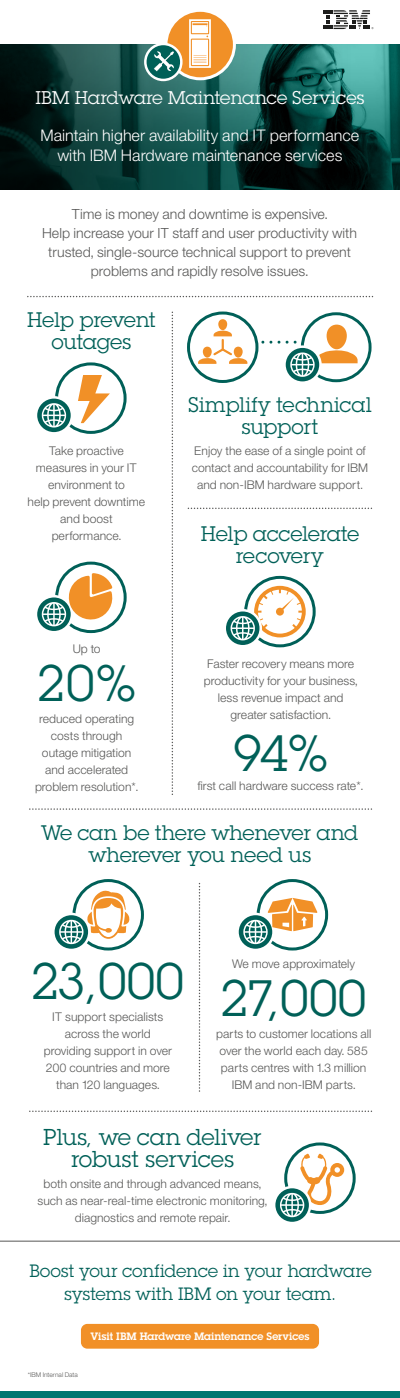
<style>
.page{position:relative;width:400px;height:1398px;background:#fff}
.page>*{position:absolute;margin:0;border:0;box-sizing:border-box;transform-origin:0 0}
.t1{font:50px "Lubalinfor IBM";letter-spacing:-.025em;color:#006058}
.t2{font:22.5px/22px "Lubalinfor IBM";color:#006058;text-align:center}
.t3{font:20.6px/22px "Lubalinfor IBM";color:#006058;text-align:center}
.t4{font:18px "Lubalinfor IBM";color:#fff}
.t5{font:17.5px/22.5px "Lubalinfor IBM";color:#006058;text-align:center}
.t6{font:300 16px/20.4px "Helv Neuefor IBM";color:#fff;text-align:center}
.t7{font:300 14px/19px "Helv Neuefor IBM";color:#575756;text-align:center}
.t8{font:300 12px/17px "Helv Neuefor IBM";color:#575756;text-align:center}
.t9{font:600 10.5px "Lubalinfor IBM";color:#fff}
.t10{font:300 6.5px "Helv Neuefor IBM";color:#575756}
</style>
<div class="page">
<svg style="left:0;top:44px;width:400px;height:146px;background:#134540"></svg>
<div style="left:72px;top:879px;width:72px;height:71px;border:6px solid #006058;border-radius:50%"></div>
<div style="left:75px;top:882px;width:66px;height:65px;background:#fff;border-radius:50%"></div>
<div style="left:52px;top:913px;width:39px;height:38px;border:5px solid #fff;border-radius:50%"></div>
<div style="left:55px;top:915px;width:33px;height:34px;background:#006058;border-radius:50%"></div>
<div style="left:257px;top:879px;width:71px;height:71px;border:6px solid #006058;border-radius:50%"></div>
<div style="left:260px;top:882px;width:65px;height:65px;background:#fff;border-radius:50%"></div>
<div style="left:236px;top:913px;width:39px;height:38px;border:5px solid #fff;border-radius:50%"></div>
<svg style="left:239px;top:915px;width:33px;height:34px"></svg>
<div style="left:55px;top:562px;width:72px;height:71px;border:6px solid #006058;border-radius:50%"></div>
<div style="left:58px;top:565px;width:66px;height:65px;background:#fff;border-radius:50%"></div>
<div style="left:35px;top:595px;width:38px;height:38px;border:5px solid #fff;border-radius:50%"></div>
<svg style="left:37px;top:597px;width:34px;height:34px"></svg>
<svg style="left:42px;top:573px;width:72px;height:53px"></svg>
<svg style="left:172px;top:311px;width:1px;height:483px"></svg>
<svg style="left:199px;top:883px;width:1px;height:208px"></svg>
<svg style="left:28px;top:296px;width:344px;height:1px"></svg>
<svg style="left:323px;top:10px;width:51px;height:19px"></svg>
<div style="left:164px;top:9px;width:72px;height:71px;border:6px solid #fff;border-radius:50%"></div>
<div style="left:167px;top:12px;width:66px;height:65px;background:#f19027;border-radius:50%"></div>
<div style="left:144px;top:43px;width:39px;height:38px;border:5px solid #fff;border-radius:50%"></div>
<div style="left:147px;top:45px;width:33px;height:34px;background:#006058;border-radius:50%"></div>
<svg style="left:154px;top:51px;width:20px;height:20px"></svg>
<svg style="left:189px;top:19px;width:22px;height:49px"></svg>
<svg style="left:188px;top:508px;width:183px;height:1px"></svg>
<svg style="left:29px;top:808px;width:342px;height:2px"></svg>
<svg style="left:29px;top:1110px;width:342px;height:2px"></svg>
<div style="left:301px;top:312px;width:71px;height:70px;border:6px solid #006058;border-radius:50%"></div>
<div style="left:304px;top:315px;width:65px;height:64px;background:#fff;border-radius:50%"></div>
<div style="left:0;top:1392px;width:400px;height:6px;background:#007670"></div>
<div style="left:81px;top:1324px;width:238px;height:24px;background:#f19027;border-radius:6px"></div>
<hr style="left:0;top:1241px;width:400px;height:1px;background:#575756">
<div style="left:55px;top:362px;width:72px;height:72px;border:6px solid #006058;border-radius:50%"></div>
<div style="left:58px;top:365px;width:66px;height:66px;background:#fff;border-radius:50%"></div>
<div style="left:35px;top:396px;width:38px;height:39px;border:5px solid #fff;border-radius:50%"></div>
<div style="left:37px;top:399px;width:34px;height:33px;background:#006058;border-radius:50%"></div>
<svg style="left:42px;top:403px;width:24px;height:24px"></svg>
<svg style="left:78px;top:375px;width:32px;height:48px"></svg>
<div style="left:187px;top:311px;width:71px;height:72px;border:6px solid #006058;border-radius:50%"></div>
<div style="left:190px;top:314px;width:65px;height:66px;background:#fff;border-radius:50%"></div>
<svg style="left:198px;top:319px;width:49px;height:45px"></svg>
<div style="left:283px;top:345px;width:39px;height:39px;border:5px solid #fff;border-radius:50%"></div>
<div style="left:286px;top:348px;width:33px;height:33px;background:#006058;border-radius:50%"></div>
<svg style="left:263px;top:325px;width:95px;height:52px"></svg>
<div style="left:244px;top:576px;width:72px;height:71px;border:6px solid #006058;border-radius:50%"></div>
<div style="left:247px;top:579px;width:66px;height:65px;background:#fff;border-radius:50%"></div>
<div style="left:224px;top:609px;width:38px;height:38px;border:5px solid #fff;border-radius:50%"></div>
<svg style="left:226px;top:611px;width:33px;height:34px"></svg>
<svg style="left:231px;top:586px;width:75px;height:54px"></svg>
<div style="left:284px;top:1142px;width:72px;height:72px;border:6px solid #006058;border-radius:50%"></div>
<div style="left:287px;top:1145px;width:66px;height:66px;background:#fff;border-radius:50%"></div>
<div style="left:273px;top:1186px;width:38px;height:38px;border:5px solid #fff;border-radius:50%"></div>
<svg style="left:275px;top:1188px;width:34px;height:34px"></svg>
<svg style="left:280px;top:1153px;width:64px;height:64px"></svg>
<svg style="left:59px;top:887px;width:71px;height:57px"></svg>
<svg style="left:243px;top:898px;width:75px;height:46px"></svg>
<h3 class="t4" style="left:36px;top:87px;width:330px">IBM Hardware Maintenance Services</h3>
<h3 class="t6" style="left:41px;top:124px;width:320px">Maintain higher availability and IT performance with IBM Hardware maintenance services</h3>
<p class="t7" style="left:42px;top:204px;width:317px">Time is money and downtime is expensive.<br>Help increase your IT staff and user productivity with trusted, single-source technical support to prevent problems and rapidly resolve issues.</p>
<h3 class="t3" style="left:27px;top:309px;width:130px">Help prevent outages</h3>
<p class="t8" style="left:28px;top:442px;width:119px">Take proactive measures in your IT environment to<br>help prevent downtime and boost performance.</p>
<p class="t8" style="left:73px;top:639px;width:29px">Up to</p>
<h1 class="t1" style="left:37px;top:652px;width:101px">20%</h1>
<p class="t8" style="left:35px;top:709px;width:105px">reduced operating costs through outage mitigation and accelerated problem resolution*.</p>
<h3 class="t3" style="left:188px;top:394px;width:185px">Simplify technical support</h3>
<p class="t8" style="left:192px;top:442px;width:178px">Enjoy the ease of a single point of contact and accountability for IBM and non-IBM hardware support.</p>
<h3 class="t3" style="left:201px;top:522px;width:160px">Help accelerate recovery</h3>
<p class="t8" style="left:204px;top:655px;width:155px">Faster recovery means more productivity for your business, less revenue impact and greater satisfaction.</p>
<h1 class="t1" style="left:233px;top:722px;width:97px">94%</h1>
<p class="t8" style="left:197px;top:776px;width:167px">first call hardware success rate*.</p>
<h3 class="t3" style="left:41px;top:821px;width:319px">We can be there whenever and wherever you need us</h3>
<h1 class="t1" style="left:31px;top:949px;width:156px">23,000</h1>
<p class="t8" style="left:44px;top:1008px;width:130px">IT support specialists across the world providing support in over<br>200 countries and more than 120 languages.</p>
<p class="t8" style="left:232px;top:955px;width:125px">We move approximately</p>
<h1 class="t1" style="left:220px;top:967px;width:149px">27,000</h1>
<p class="t8" style="left:216px;top:1025px;width:157px">parts to customer locations all over the world each day. 585 parts centres with 1.3 million<br>IBM and non-IBM parts.</p>
<h2 class="t2" style="left:43px;top:1126px;width:220px">Plus, we can deliver robust services</h2>
<p class="t8" style="left:38px;top:1174px;width:231px">both onsite and through advanced means, such as near-real-time electronic monitoring, diagnostics and remote repair.</p>
<h3 class="t5" style="left:29px;top:1259px;width:344px">Boost your confidence in your hardware systems with IBM on your team.</h3>
<p class="t9" style="left:91px;top:1329px;width:220px">Visit IBM Hardware Maintenance Services</p>
<p class="t10" style="left:28px;top:1371px;width:52px">*IBM Internal Data</p>
</div>
